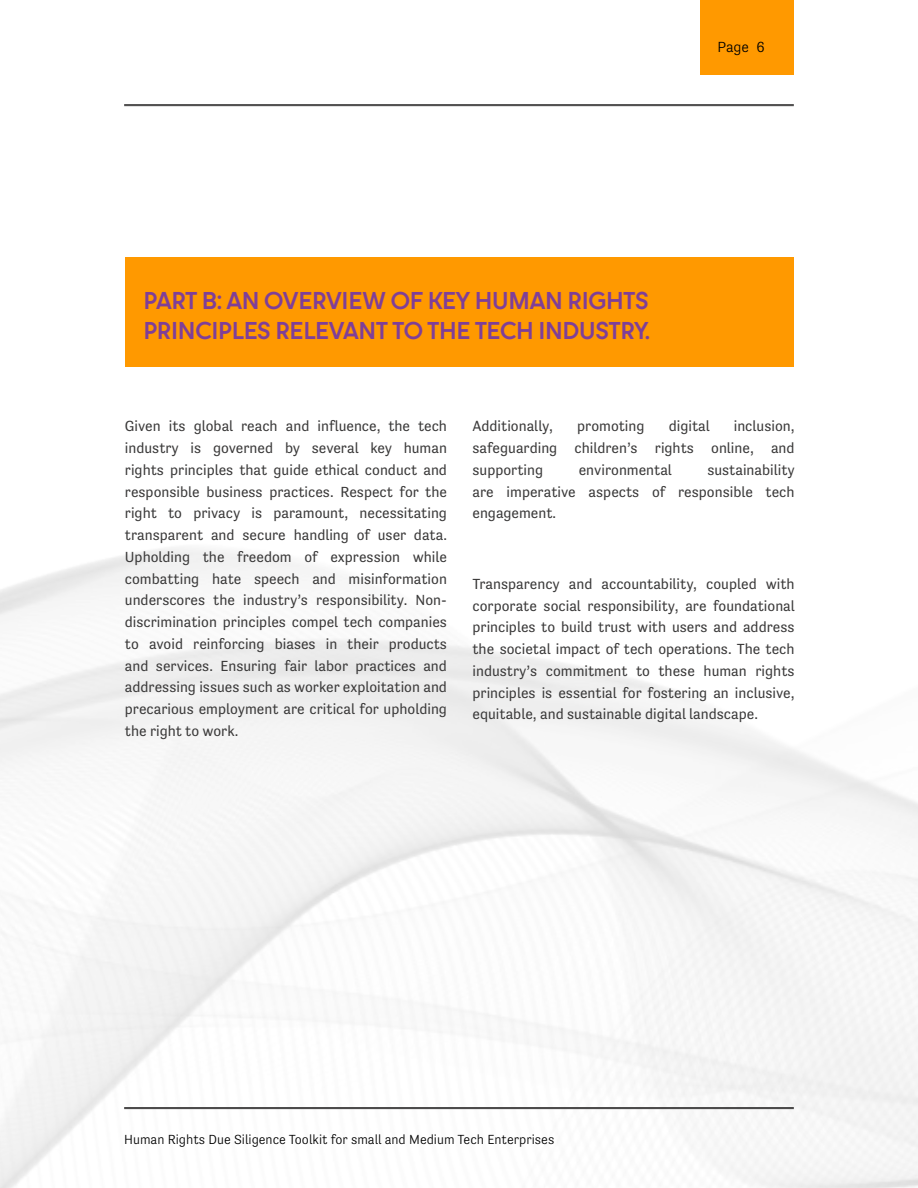
<style>
.page{position:relative;width:918px;height:1188px;background:#fff}
.page>*{position:absolute;margin:0;border:0;box-sizing:border-box;transform-origin:0 0}
.t1{font:700 24px/30px "Dystopian";letter-spacing:-.01em;color:#7f3f98}
.t2{font:15px/21.8px "Tenso";color:#3a3939;text-align:justify}
.t3{font:300 15px "Tenso";color:#000}
.t4{font:300 13.5px "Tenso";color:#000}
</style>
<div class="page">
<div style="left:700px;top:0;width:94px;height:75px;background:#f90"></div>
<hr style="left:124px;top:1107px;width:670px;height:1px;background:#3a3939">
<hr style="left:124px;top:1108px;width:670px;height:1px;background:#3a3939">
<hr style="left:124px;top:104px;width:670px;height:1px;background:#3a3939">
<hr style="left:124px;top:105px;width:670px;height:1px;background:#3a3939">
<div style="left:125px;top:257px;width:669px;height:110px;background:#f90"></div>
<p class="t3" style="left:717px;top:38px;width:49px">Page 6</p>
<h1 class="t1" style="left:143px;top:285px;width:508px">PART B: AN OVERVIEW OF KEY HUMAN RIGHTS<br>PRINCIPLES RELEVANT TO THE TECH INDUSTRY.</h1>
<p class="t2" style="left:125px;top:415px;width:324px">Given its global reach and influence, the tech industry is governed by several key human rights principles that guide ethical conduct and responsible business practices. Respect for the right to privacy is paramount, necessitating transparent and secure handling of user data.<br>Upholding the freedom of expression while combatting hate speech and misinformation underscores the industry’s responsibility. Non&shy;discrimination principles compel tech companies to avoid reinforcing biases in their products and services. Ensuring fair labor practices and addressing issues such as worker exploitation and precarious employment are critical for upholding the right to work.</p>
<p class="t2" style="left:473px;top:415px;width:82px">Additionally,</p>
<p class="t2" style="left:577px;top:415px;width:69px">promoting</p>
<p class="t2" style="left:669px;top:415px;width:43px">digital</p>
<p class="t2" style="left:473px;top:415px;width:324px;text-indent:261px">inclusion, safeguarding children’s rights online, and supporting</p>
<p class="t2" style="left:473px;top:459px;width:324px;text-indent:235px">sustainability are imperative aspects of responsible tech engagement.</p>
<p class="t2" style="left:579px;top:459px;width:95px">environmental</p>
<p class="t2" style="left:473px;top:573px;width:324px">Transparency and accountability, coupled with corporate social responsibility, are foundational principles to build trust with users and address the societal impact of tech operations. The tech industry’s commitment to these human rights principles is essential for fostering an inclusive, equitable, and sustainable digital landscape.</p>
<p class="t4" style="left:124px;top:1132px;width:432px">Human Rights Due Siligence Toolkit for small and Medium Tech Enterprises</p>
</div>
